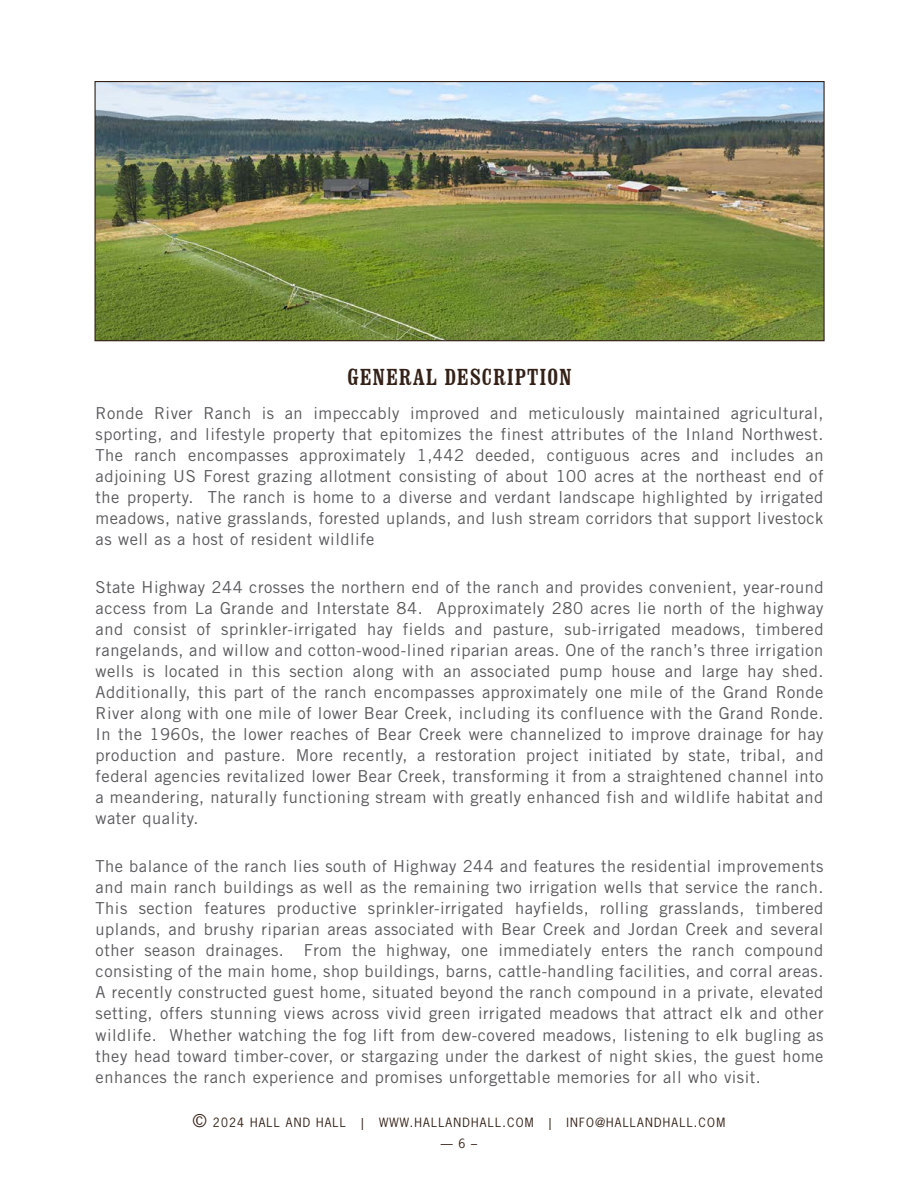
<style>
.page{position:relative;width:918px;height:1188px;background:#fff}
.page>*{position:absolute;margin:0;border:0;box-sizing:border-box;transform-origin:0 0}
.t1{font:condensed 24px "Clarendon BT";letter-spacing:.04em;color:#342117}
.t2{font:16.5px/21px "Trade Gothic LT Std";letter-spacing:.03em;color:#58595b;text-align:justify}
.t3{font:12px "News Gothic Std";letter-spacing:.1em;color:#342117}
.s1{font-size:16.5px}
</style>
<div class="page">
<img style="left:96px;top:83px;width:727px;height:256px">
<div style="left:94px;top:81px;width:731px;height:260px;border:1px solid #342117"></div>
<h1 class="t1" style="left:347px;top:362px;width:226px">GENERAL DESCRIPTION</h1>
<p class="t2" style="left:96px;top:403px;width:729px">Ronde River Ranch is an impeccably improved and meticulously maintained agricultural, sporting, and lifestyle property that epitomizes the finest attributes of the Inland Northwest.<br>The ranch encompasses approximately 1,442 deeded, contiguous acres and includes an adjoining US Forest grazing allotment consisting of about 100 acres at the northeast end of the property. The ranch is home to a diverse and verdant landscape highlighted by irrigated meadows, native grasslands, forested uplands, and lush stream corridors that support livestock as well as a host of resident wildlife</p>
<p class="t2" style="left:96px;top:577px;width:729px">State Highway 244 crosses the northern end of the ranch and provides convenient, year-round access from La Grande and Interstate 84. Approximately 280 acres lie north of the highway and consist of sprinkler-irrigated hay fields and pasture, sub-irrigated meadows, timbered rangelands, and willow and cotton-wood-lined riparian areas. One of the ranch’s three irrigation wells is located in this section along with an associated pump house and large hay shed.<br>Additionally, this part of the ranch encompasses approximately one mile of the Grand Ronde River along with one mile of lower Bear Creek, including its confluence with the Grand Ronde.<br>In the 1960s, the lower reaches of Bear Creek were channelized to improve drainage for hay production and pasture. More recently, a restoration project initiated by state, tribal, and federal agencies revitalized lower Bear Creek, transforming it from a straightened channel into a meandering, naturally functioning stream with greatly enhanced fish and wildlife habitat and water quality.</p>
<p class="t2" style="left:96px;top:856px;width:729px">The balance of the ranch lies south of Highway 244 and features the residential improvements and main ranch buildings as well as the remaining two irrigation wells that service the ranch.<br>This section features productive sprinkler-irrigated hayfields, rolling grasslands, timbered uplands, and brushy riparian areas associated with Bear Creek and Jordan Creek and several other season drainages. From the highway, one immediately enters the ranch compound consisting of the main home, shop buildings, barns, cattle-handling facilities, and corral areas.<br>A recently constructed guest home, situated beyond the ranch compound in a private, elevated setting, offers stunning views across vivid green irrigated meadows that attract elk and other wildlife. Whether watching the fog lift from dew-covered meadows, listening to elk bugling as they head toward timber-cover, or stargazing under the darkest of night skies, the guest home enhances the ranch experience and promises unforgettable memories for all who visit.</p>
<p class="t3" style="left:193px;top:1115px;width:155px"><span class="s1">©</span> 2024 HALL AND HALL</p>
<p class="t3" style="left:361px;top:1115px;width:4px">|</p>
<p class="t3" style="left:379px;top:1115px;width:156px">WWW.HALLANDHALL.COM</p>
<p class="t3" style="left:549px;top:1115px;width:4px">|</p>
<p class="t3" style="left:567px;top:1115px;width:160px">INFO@HALLANDHALL.COM</p>
<p class="t3" style="left:441px;top:1135px;width:38px">— 6 –</p>
</div>
